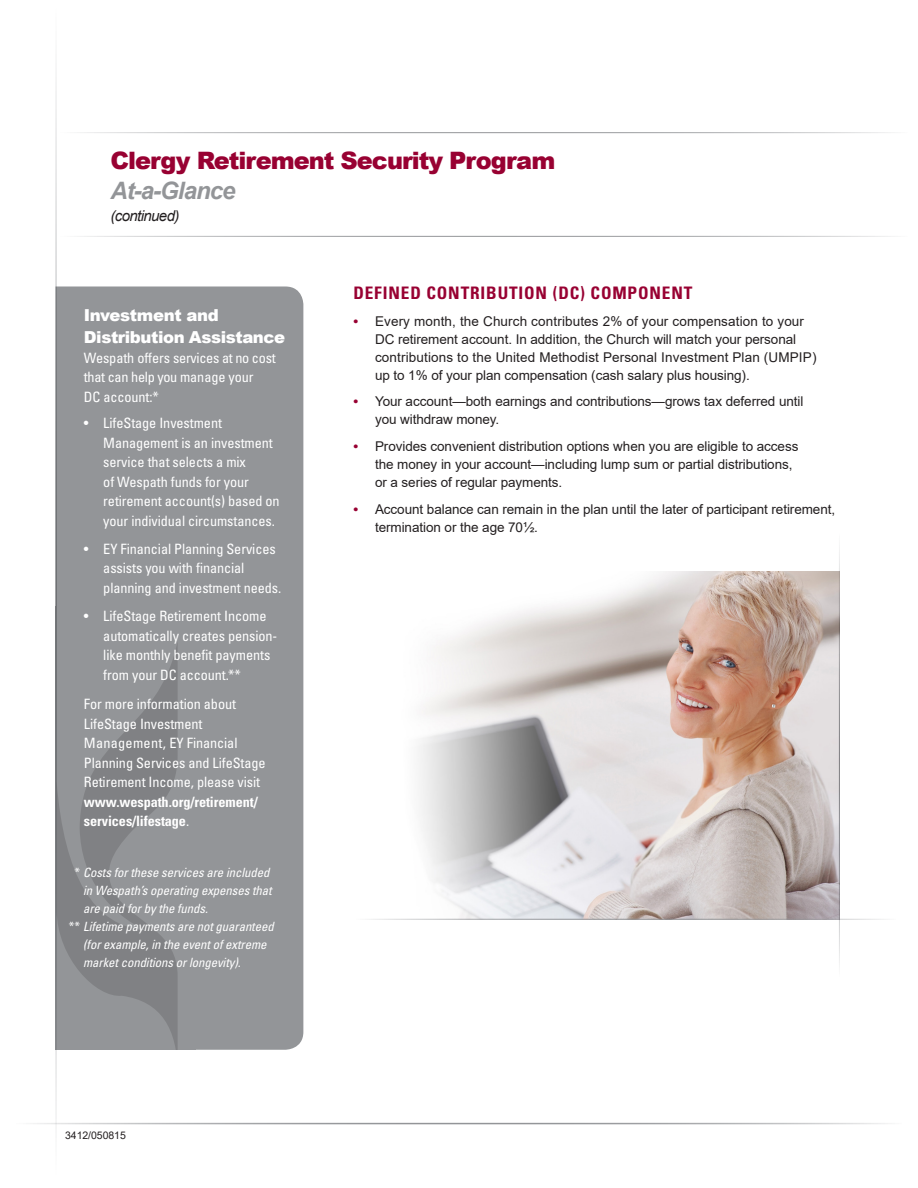
<style>
.page{position:relative;width:918px;height:1188px;background:#fff}
.page>*{position:absolute;margin:0;border:0;box-sizing:border-box;transform-origin:0 0}
.A-head{font:900 24px "Arial";letter-spacing:-.04em;color:#980132}
.A-head-2{font:italic 700 24px "Arial";letter-spacing:-.04em;color:#939598}
.B-head{font:700 condensed 17.25px "Univers LT Std";letter-spacing:.05em;color:#980132}
.Body{font:900 16.5px/22.5px "Arial";letter-spacing:-.025em;color:#fff}
.A-head-3{font:italic 15px "Arial";letter-spacing:-.04em;color:#231f20}
.callout_bulleted{font:condensed 14.25px/19.5px "Univers LT Std";letter-spacing:-.005em;color:#fff}
.Body-2{font:condensed 14.25px/19.5px "Univers LT Std";letter-spacing:-.005em;color:#fff}
.Body_bulleted_w_colo{font:13.5px/18px "Arial";letter-spacing:-.005em;color:#231f20}
.Body-3{font:italic condensed 12.75px/18px "Univers LT Std";letter-spacing:-.005em;color:#fff}
.Body_FL{font:10.5px "Arial";letter-spacing:-.005em;color:#231f20}
.s1{font-weight:700}
.s2{font-style:normal}
.s3{font-weight:700;color:#980132}
</style>
<div class="page">
<hr style="left:56px;top:132px;width:851px;height:1px;background:#939598">
<hr style="left:12px;top:1123px;width:890px;height:1px;background:#939598">
<hr style="left:56px;top:236px;width:851px;height:1px;background:#939598">
<div style="left:57px;top:287px;width:246px;height:763px;background:#939598"></div>
<div style="left:56px;top:606px;width:140px;height:443px;background:#939598"></div>
<svg style="left:57px;top:643px;width:121px;height:406px"></svg>
<hr style="left:56px;top:9px;width:1px;height:1169px;background:#939598">
<img style="left:405px;top:571px;width:434px;height:348px">
<hr style="left:353px;top:919px;width:543px;height:1px;background:#939598">
<hr style="left:839px;top:534px;width:1px;height:443px;background:#939598">
<p class="A-head" style="left:110px;top:143px;width:446px">Clergy Retirement Security Program</p>
<p class="A-head-2" style="left:110px;top:174px;width:127px">At-a-Glance</p>
<p class="A-head-3" style="left:110px;top:206px;width:71px">(continued)</p>
<p class="Body" style="left:84px;top:303px;width:203px">Investment and<br>Distribution Assistance</p>
<p class="Body-2" style="left:84px;top:348px;width:193px">Wespath offers services at no cost that can help you manage your<br>DC account:*</p>
<p class="callout_bulleted" style="left:103px;top:413px;width:178px;text-indent:-19px">• LifeStage Investment<br>Management is an investment service that selects a mix<br>of Wespath funds for your retirement account(s) based on your individual circumstances.</p>
<p class="callout_bulleted" style="left:103px;top:539px;width:179px;text-indent:-19px">• EY Financial Planning Services assists you with financial planning and investment needs.</p>
<p class="callout_bulleted" style="left:103px;top:606px;width:176px;text-indent:-19px">• LifeStage Retirement Income automatically creates pension&shy;like monthly benefit payments from your DC account.**</p>
<p class="Body-2" style="left:84px;top:694px;width:183px">For more information about<br>LifeStage Investment<br>Management, EY Financial<br>Planning Services and LifeStage<br>Retirement Income, please visit <span class="s1">www.wespath.org/retirement/ services/lifestage</span>.</p>
<p class="Body-3" style="left:83px;top:863px;width:190px;text-indent:-9px"><span class="s2">*</span> Costs for these services are included in Wespath’s operating expenses that are paid for by the funds.</p>
<p class="Body-3" style="left:83px;top:917px;width:192px;text-indent:-14px"><span class="s2">**</span> Lifetime payments are not guaranteed (for example, in the event of extreme market conditions or longevity).</p>
<p class="Body_FL" style="left:65px;top:1128px;width:62px">3412/050815</p>
<p class="B-head" style="left:353px;top:282px;width:340px">DEFINED CONTRIBUTION (DC) COMPONENT</p>
<p class="Body_bulleted_w_colo" style="left:375px;top:312px;width:443px;text-indent:-22px"><span class="s3">•</span> Every month, the Church contributes 2% of your compensation to your DC retirement account. In addition, the Church will match your personal contributions to the United Methodist Personal Investment Plan (UMPIP) up to 1% of your plan compensation (cash salary plus housing).</p>
<p class="Body_bulleted_w_colo" style="left:375px;top:392px;width:430px;text-indent:-22px"><span class="s3">•</span> Your account—both earnings and contributions—grows tax deferred until you withdraw money.</p>
<p class="Body_bulleted_w_colo" style="left:375px;top:437px;width:425px;text-indent:-22px"><span class="s3">•</span> Provides convenient distribution options when you are eligible to access the money in your account—including lump sum or partial distributions, or a series of regular payments.</p>
<p class="Body_bulleted_w_colo" style="left:375px;top:500px;width:462px;text-indent:-22px"><span class="s3">•</span> Account balance can remain in the plan until the later of participant retirement, termination or the age 70½.</p>
</div>
